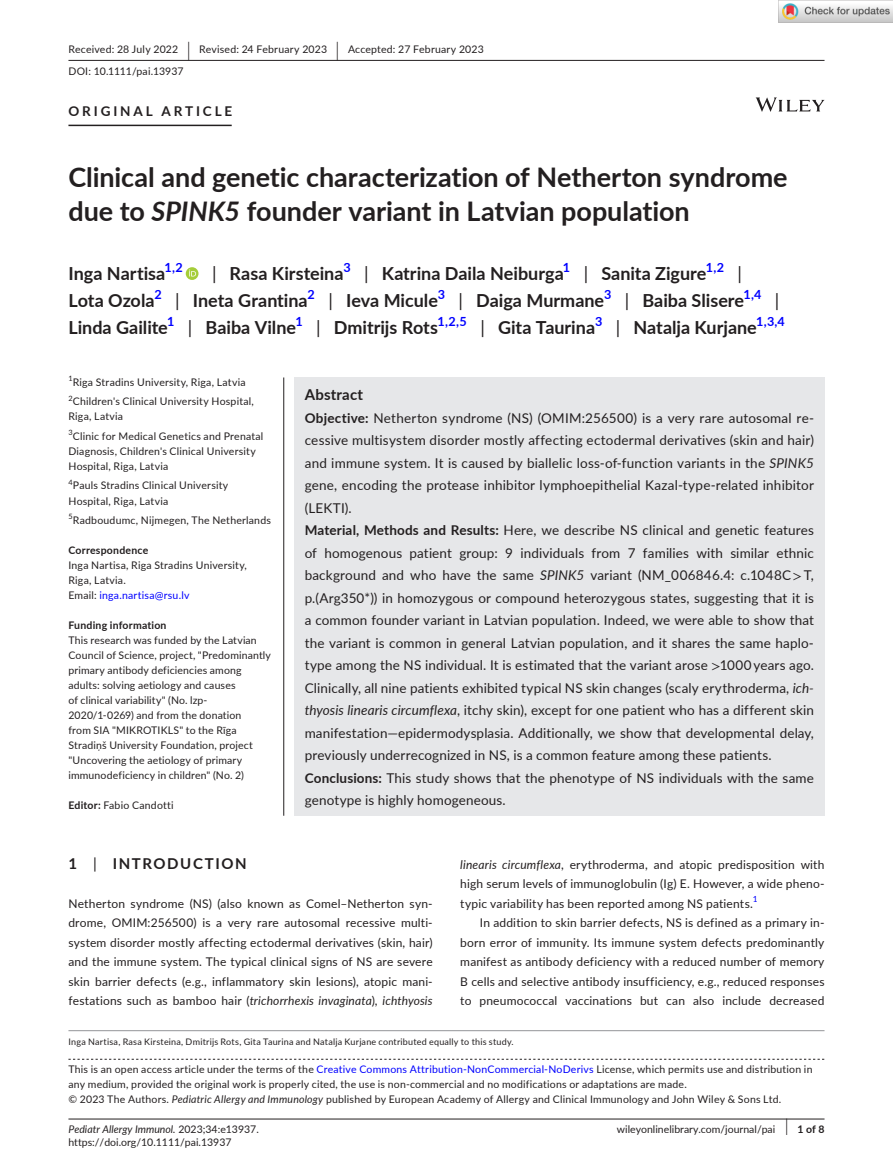
<style>
.page{position:relative;width:893px;height:1174px;background:#fff}
.page>*{position:absolute;margin:0;border:0;box-sizing:border-box;transform-origin:0 0}
.t1{font:700 27px/34.5px "Lato";color:#231f20}
.t2{font:700 18px "Lato";color:#231f20}
.t3{font:18px "Lato";color:#231f20}
.t4{font:700 15px "Lato";letter-spacing:.1em;color:#231f20}
.t5{font:700 15px "Lato";letter-spacing:.015em;color:#231f20}
.t6{font:13.5px/22.5px "Lato";letter-spacing:.01em;color:#231f20}
.t7{font:700 13.5px "Lato";letter-spacing:.215em;color:#231f20}
.t8{font:700 12.6px "Lato";color:#00f}
.t9{font:12px/19.5px "Lato";letter-spacing:.015em;color:#231f20;text-align:justify}
.t10{font:10.5px/15px "Lato";letter-spacing:.015em;color:#231f20}
.t11{font:italic 10.5px "Lato";color:#231f20}
.t12{font:700 10.5px "Lato";letter-spacing:.02em;color:#231f20}
.t13{font:9px "Lato";letter-spacing:.025em;color:#231f20}
.t14{font:8.4px "Lato";color:#00f}
.t15{font:7.35px "Lato";color:#231f20}
.s1{font-size:19.65px}
.s2{font-style:italic}
.s3{font-weight:400}
.s4{color:#00f}
.s5{font-weight:700}
.s6{font-family:"STIX"}
.s7{font-style:normal}
.s8{font-weight:400;font-size:17.4px}
</style>
<div class="page">
<hr style="left:68px;top:1118px;width:756px;height:1px;background:#231f20">
<svg style="left:756px;top:97px;width:68px;height:15px"></svg>
<hr style="left:68px;top:60px;width:756px;height:1px;background:#231f20">
<hr style="left:68px;top:125px;width:164px;height:1px;background:#231f20">
<svg style="left:186px;top:267px;width:12px;height:13px"></svg>
<svg style="left:189px;top:269px;width:7px;height:7px"></svg>
<hr style="left:283px;top:377px;width:1px;height:438px;background:#231f20">
<div style="left:294px;top:377px;width:530px;height:438px;background:#e6e7e9"></div>
<svg style="left:68px;top:1058px;width:756px;height:1px"></svg>
<hr style="left:68px;top:1030px;width:756px;height:1px;background:#939598">
<img style="left:779px;top:0;width:114px;height:23px">
<p class="t10" style="left:68px;top:38px;width:417px;line-height:21.8px">Received: 28 July 2022 <span class="s1">|</span> Revised: 24 February 2023 <span class="s1">|</span> Accepted: 27 February 2023<br>DOI: 10.1111/pai.13937</p>
<p class="t7" style="left:68px;top:101px;width:165px">ORIGINAL ARTICLE</p>
<h1 class="t1" style="left:68px;top:159px;width:721px">Clinical and genetic characterization of Netherton syndrome due to <span class="s2">SPINK5</span> founder variant in Latvian population</h1>
<h2 class="t2" style="left:68px;top:260px;width:98px">Inga Nartisa</h2>
<p class="t8" style="left:164px;top:258px;width:20px">1,2</p>
<h2 class="t2" style="left:212px;top:260px;width:133px"><span class="s3">|</span> Rasa Kirsteina</h2>
<p class="t8" style="left:343px;top:258px;width:9px">3</p>
<h2 class="t2" style="left:364px;top:260px;width:201px"><span class="s3">|</span> Katrina Daila Neiburga</h2>
<p class="t8" style="left:563px;top:258px;width:9px">1</p>
<h2 class="t2" style="left:584px;top:260px;width:124px"><span class="s3">|</span> Sanita Zigure</h2>
<p class="t8" style="left:706px;top:258px;width:20px">1,2</p>
<h2 class="t3" style="left:738px;top:260px;width:6px">|</h2>
<h2 class="t2" style="left:68px;top:287px;width:88px">Lota Ozola</h2>
<p class="t8" style="left:154px;top:285px;width:9px">2</p>
<h2 class="t2" style="left:175px;top:287px;width:134px"><span class="s3">|</span> Ineta Grantina</h2>
<p class="t8" style="left:308px;top:285px;width:9px">2</p>
<h2 class="t2" style="left:328px;top:287px;width:111px"><span class="s3">|</span> Ieva Micule</h2>
<p class="t8" style="left:438px;top:285px;width:9px">3</p>
<h2 class="t2" style="left:458px;top:287px;width:147px"><span class="s3">|</span> Daiga Murmane</h2>
<p class="t8" style="left:604px;top:285px;width:9px">3</p>
<h2 class="t2" style="left:625px;top:287px;width:121px"><span class="s3">|</span> Baiba Slisere</h2>
<p class="t8" style="left:743px;top:285px;width:19px">1,4</p>
<h2 class="t3" style="left:775px;top:287px;width:6px">|</h2>
<h2 class="t2" style="left:68px;top:314px;width:101px">Linda Gailite</h2>
<p class="t8" style="left:167px;top:312px;width:9px">1</p>
<h2 class="t2" style="left:188px;top:314px;width:110px"><span class="s3">|</span> Baiba Vilne</h2>
<p class="t8" style="left:295px;top:312px;width:9px">1</p>
<h2 class="t2" style="left:316px;top:314px;width:123px"><span class="s3">|</span> Dmitrijs Rots</h2>
<p class="t8" style="left:437px;top:312px;width:31px">1,2,5</p>
<h2 class="t2" style="left:480px;top:314px;width:116px"><span class="s3">|</span> Gita Taurina</h2>
<p class="t8" style="left:595px;top:312px;width:9px">3</p>
<h2 class="t2" style="left:616px;top:314px;width:143px"><span class="s3">|</span> Natalja Kurjane</h2>
<p class="t8" style="left:756px;top:312px;width:30px">1,3,4</p>
<p class="t15" style="left:68px;top:373px;width:6px">1</p>
<p class="t10" style="left:73px;top:374px;width:174px">Riga Stradins University, Riga, Latvia</p>
<p class="t15" style="left:68px;top:393px;width:6px">2</p>
<p class="t10" style="left:68px;top:394px;width:187px;text-indent:4px">Children's Clinical University Hospital,<br>Riga, Latvia</p>
<p class="t10" style="left:68px;top:428px;width:196px"><sup>3</sup>Clinic for Medical Genetics and Prenatal<br>Diagnosis, Children's Clinical University<br>Hospital, Riga, Latvia</p>
<p class="t10" style="left:68px;top:478px;width:161px"><sup>4</sup>Pauls Stradins Clinical University<br>Hospital, Riga, Latvia</p>
<p class="t10" style="left:68px;top:512px;width:204px"><sup>5</sup>Radboudumc, Nijmegen, The Netherlands</p>
<p class="t12" style="left:68px;top:542px;width:81px">Correspondence</p>
<p class="t10" style="left:68px;top:557px;width:180px">Inga Nartisa, Riga Stradins University,<br>Riga, Latvia.<br>Email: <span class="s4">inga.nartisa@rsu.lv</span></p>
<p class="t12" style="left:68px;top:617px;width:100px">Funding information</p>
<p class="t10" style="left:68px;top:632px;width:204px">This research was funded by the Latvian Council of Science, project, "Predominantly primary antibody deficiencies among adults: solving aetiology and causes<br>of clinical variability" (No. lzp-2020/1-0269) and from the donation<br>from SIA "MIKROTIKLS" to the Rīga Stradiņš University Foundation, project "Uncovering the aetiology of primary immunodeficiency in children" (No. 2)</p>
<p class="t10" style="left:68px;top:797px;width:107px"><span class="s5">Editor:</span> Fabio Candotti</p>
<h3 class="t5" style="left:305px;top:383px;width:60px">Abstract</h3>
<p class="t6" style="left:305px;top:406px;width:511px"><span class="s5">Objective:</span> Netherton syndrome (NS) (OMIM:256500) is a very rare autosomal re&shy;cessive multisystem disorder mostly affecting ectodermal derivatives (skin and hair) and immune system. It is caused by biallelic loss-of-function variants in the <span class="s2">SPINK5 </span>gene, encoding the protease inhibitor lymphoepithelial Kazal-type-related inhibitor (LEKTI).<br><span class="s5">Material, Methods and Results:</span> Here, we describe NS clinical and genetic features of homogenous patient group: 9 individuals from 7 families with similar ethnic background and who have the same <span class="s2">SPINK5</span> variant (NM_006846.4: c.1048C <span class="s6">&gt;</span> T, p.(Arg350*)) in homozygous or compound heterozygous states, suggesting that it is a common founder variant in Latvian population. Indeed, we were able to show that the variant is common in general Latvian population, and it shares the same haplo&shy;type among the NS individual. It is estimated that the variant arose <span class="s6">&gt;</span>1000 years ago.<br>Clinically, all nine patients exhibited typical NS skin changes (scaly erythroderma, <span class="s2">ich&shy;thyosis linearis circumflexa</span>, itchy skin), except for one patient who has a different skin manifestation—epidermodysplasia. Additionally, we show that developmental delay, previously underrecognized in NS, is a common feature among these patients.<br><span class="s5">Conclusions:</span> This study shows that the phenotype of NS individuals with the same genotype is highly homogeneous.</p>
<h3 class="t4" style="left:68px;top:852px;width:180px">1 <span class="s3">|</span> INTRODUCTION</h3>
<p class="t9" style="left:68px;top:893px;width:366px">Netherton syndrome (NS) (also known as Comel–Netherton syn&shy;drome, OMIM:256500) is a very rare autosomal recessive multi&shy;system disorder mostly affecting ectodermal derivatives (skin, hair) and the immune system. The typical clinical signs of NS are severe skin barrier defects (e.g., inflammatory skin lesions), atopic mani&shy;festations such as bamboo hair (<span class="s2">trichorrhexis invaginata</span>), <span class="s2">ichthyosis</span></p>
<p class="t9" style="left:460px;top:854px;width:366px"><span class="s2">linearis circumflexa</span>, erythroderma, and atopic predisposition with high serum levels of immunoglobulin (Ig) E. However, a wide pheno&shy;typic variability has been reported among NS patients.</p>
<p class="t14" style="left:753px;top:893px;width:6px">1</p>
<p class="t9" style="left:460px;top:912px;width:366px;text-indent:20px">In addition to skin barrier defects, NS is defined as a primary in&shy;born error of immunity. Its immune system defects predominantly manifest as antibody deficiency with a reduced number of memory B cells and selective antibody insufficiency, e.g., reduced responses to pneumococcal vaccinations but can also include decreased</p>
<p class="t13" style="left:68px;top:1034px;width:447px">Inga Nartisa, Rasa Kirsteina, Dmitrijs Rots, Gita Taurina and Natalja Kurjane contributed equally to this study.</p>
<p class="t10" style="left:68px;top:1061px;width:746px">This is an open access article under the terms of the <span class="s4">Creative Commons Attribution-NonCommercial-NoDerivs</span> License, which permits use and distribution in any medium, provided the original work is properly cited, the use is non-commercial and no modifications or adaptations are made.<br>© 2023 The Authors. <span class="s2">Pediatric Allergy and Immunology</span> published by European Academy of Allergy and Clinical Immunology and John Wiley &amp; Sons Ltd.</p>
<p class="t11" style="left:68px;top:1121px;width:192px">Pediatr Allergy Immunol. <span class="s7">2023;34:e13937.</span></p>
<p class="t12" style="left:786px;top:1121px;width:40px"><span class="s8">|</span> 1 of 8</p>
<p class="t10" style="left:68px;top:1134px;width:165px">https://doi.org/10.1111/pai.13937</p>
<p class="t10" style="left:617px;top:1121px;width:160px">wileyonlinelibrary.com/journal/pai</p>
</div>
